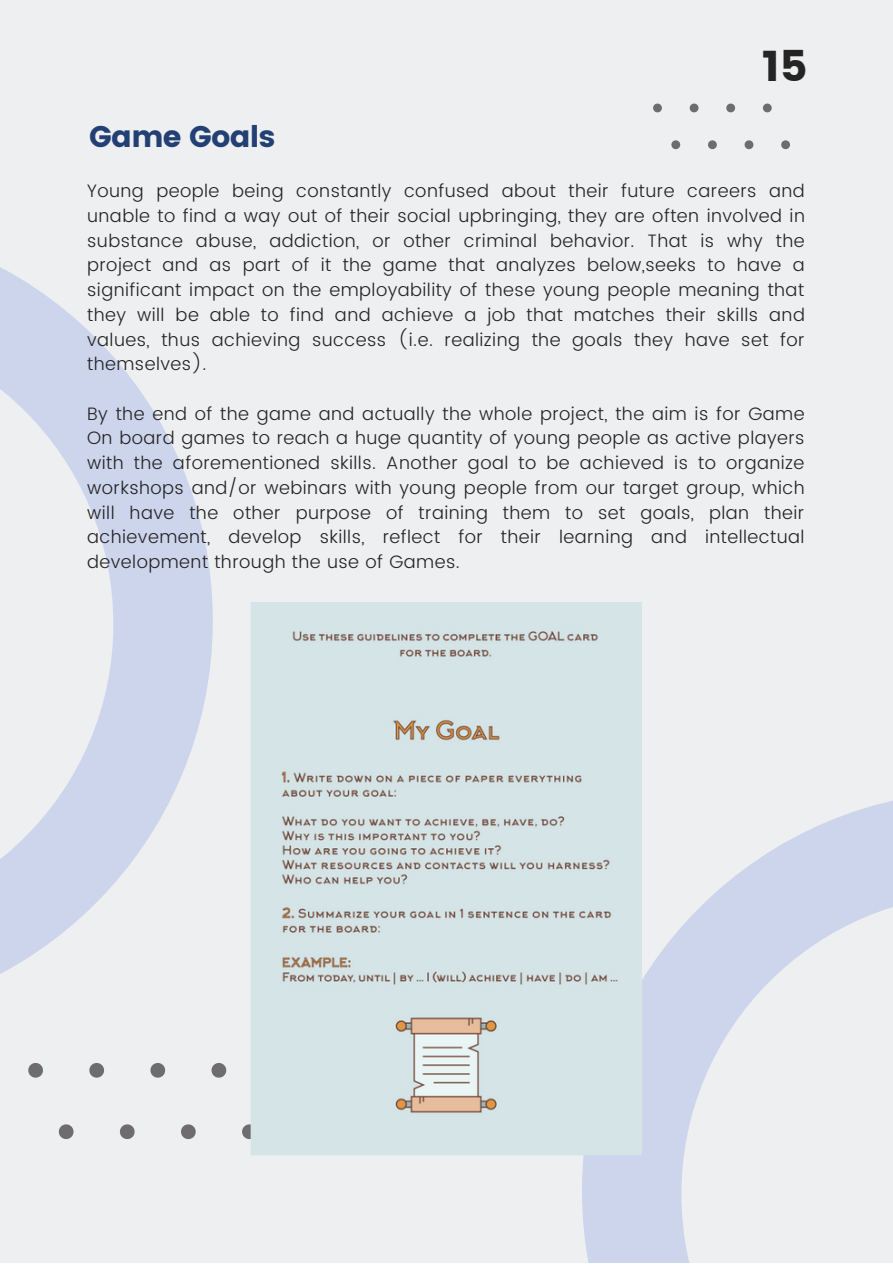
<style>
.page{position:relative;width:893px;height:1264px;background:#fff}
.page>*{position:absolute;margin:0;border:0;box-sizing:border-box;transform-origin:0 0}
.t1{font:42.6px "Poppins";color:#242424}
.t2{font:29.85px "Poppins";letter-spacing:-.025em;color:#224074}
.t3{font:300 18px/24.8px "Poppins";letter-spacing:.025em;color:#242424;text-align:justify}
</style>
<div class="page">
<div style="left:0;top:0;width:892px;height:1262px;background:#eeeff0"></div>
<svg style="left:0;top:267px;width:213px;height:707px"></svg>
<svg style="left:653px;top:104px;width:9px;height:8px"></svg>
<svg style="left:689px;top:104px;width:9px;height:8px"></svg>
<svg style="left:726px;top:104px;width:9px;height:8px"></svg>
<svg style="left:763px;top:104px;width:8px;height:8px"></svg>
<svg style="left:671px;top:140px;width:9px;height:9px"></svg>
<svg style="left:708px;top:140px;width:8px;height:9px"></svg>
<svg style="left:744px;top:140px;width:9px;height:9px"></svg>
<svg style="left:781px;top:140px;width:9px;height:9px"></svg>
<svg style="left:582px;top:801px;width:310px;height:461px"></svg>
<svg style="left:28px;top:1063px;width:15px;height:14px"></svg>
<svg style="left:89px;top:1063px;width:15px;height:14px"></svg>
<svg style="left:150px;top:1063px;width:15px;height:14px"></svg>
<svg style="left:211px;top:1063px;width:15px;height:14px"></svg>
<svg style="left:59px;top:1124px;width:14px;height:15px"></svg>
<svg style="left:120px;top:1124px;width:15px;height:15px"></svg>
<svg style="left:181px;top:1124px;width:15px;height:15px"></svg>
<svg style="left:242px;top:1124px;width:8px;height:15px"></svg>
<img style="left:250px;top:603px;width:392px;height:552px">
<h1 class="t1" style="left:762px;top:42px;width:47px">15</h1>
<h2 class="t2" style="left:89px;top:119px;width:187px">Game Goals</h2>
<p class="t3" style="left:87px;top:178px;width:719px">Young people being constantly confused about their future careers and unable to find a way out of their social upbringing, they are often involved in substance abuse, addiction, or other criminal behavior. That is why the project and as part of it the game that analyzes below,seeks to have a significant impact on the employability of these young people meaning that they will be able to find and achieve a job that matches their skills and values, thus achieving success (i.e. realizing the goals they have set for themselves).</p>
<p class="t3" style="left:87px;top:401px;width:719px">By the end of the game and actually the whole project, the aim is for Game On board games to reach a huge quantity of young people as active players with the aforementioned skills. Another goal to be achieved is to organize workshops and/or webinars with young people from our target group, which will have the other purpose of training them to set goals, plan their achievement, develop skills, reflect for their learning and intellectual development through the use of Games.</p>
</div>
